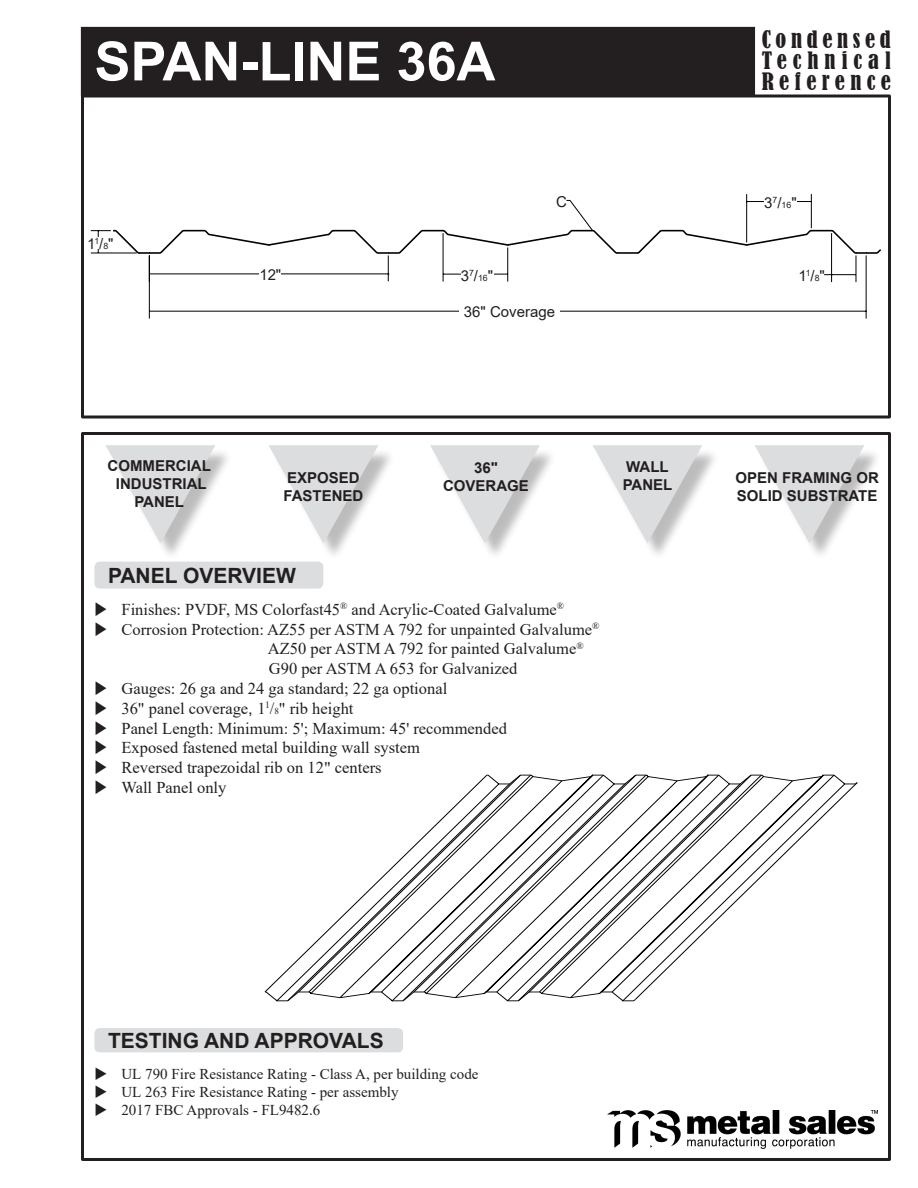
<style>
.page{position:relative;width:918px;height:1188px;background:#fff}
.page>*{position:absolute;margin:0;border:0;box-sizing:border-box;transform-origin:0 0}
.PageMaker_Defaults{font:700 54px "Arial";color:#fff}
.t1{font:condensed 22.5px/21px "Bernard";letter-spacing:.24em;color:#231f20;text-align:justify}
.PageMaker_Defaults-2{font:700 21px "Arial";color:#231f20}
.PageMaker_Defaults-3{font:16.5px "Times New Roman";color:#231f20}
.PageMaker_Defaults-4{font:15px "Times New Roman";color:#231f20}
.PageMaker_Defaults-5{font:700 15px "Arial";color:#231f20}
.PageMaker_Defaults-6{font:15px "Arial";color:#231f20}
.s1{font-size:8.7px}
.s2{font-family:"Arial"}
.s3{font-size:9px}
</style>
<div class="page">
<div style="left:81px;top:94px;width:810px;height:324px;border:3px solid #231f20"></div>
<div style="left:81px;top:432px;width:810px;height:729px;border:3px solid #231f20"></div>
<div style="left:81px;top:27px;width:674px;height:69px;background:#231f20"></div>
<img style="left:608px;top:1111px;width:270px;height:37px">
<div style="left:434px;top:448px;width:123px;height:113px;background:#231f20;opacity:.3"></div>
<svg style="left:430px;top:445px;width:110px;height:98px"></svg>
<div style="left:272px;top:448px;width:123px;height:113px;background:#231f20;opacity:.3"></div>
<svg style="left:269px;top:445px;width:110px;height:98px"></svg>
<div style="left:596px;top:448px;width:123px;height:113px;background:#231f20;opacity:.3"></div>
<svg style="left:593px;top:445px;width:110px;height:98px"></svg>
<div style="left:758px;top:448px;width:123px;height:113px;background:#231f20;opacity:.3"></div>
<svg style="left:755px;top:445px;width:110px;height:98px"></svg>
<div style="left:109px;top:448px;width:123px;height:113px;background:#231f20;opacity:.3"></div>
<svg style="left:106px;top:445px;width:109px;height:98px"></svg>
<div style="left:94px;top:562px;width:229px;height:27px;background:#dcdddf;border-radius:5px"></div>
<div style="left:94px;top:1028px;width:309px;height:24px;background:#dcdddf;border-radius:5px"></div>
<svg style="left:90px;top:194px;width:777px;height:125px"></svg>
<svg style="left:104px;top:270px;width:5px;height:4px"></svg>
<div style="left:87px;top:237px;width:27px;height:12px;background:#fff"></div>
<div style="left:259px;top:266px;width:22px;height:17px;background:#fff"></div>
<div style="left:461px;top:265px;width:32px;height:20px;background:#fff"></div>
<div style="left:459px;top:305px;width:101px;height:14px;background:#fff"></div>
<div style="left:764px;top:194px;width:33px;height:17px;background:#fff"></div>
<svg style="left:264px;top:991px;width:370px;height:11px"></svg>
<svg style="left:265px;top:775px;width:591px;height:226px"></svg>
<svg style="left:486px;top:774px;width:372px;height:11px"></svg>
<p class="PageMaker_Defaults" style="left:94px;top:23px;width:403px">SPAN-LINE 36A</p>
<p class="PageMaker_Defaults-6" style="left:87px;top:233px;width:28px">1<sup>1</sup>/<span class="s1">8</span>"</p>
<p class="PageMaker_Defaults-6" style="left:556px;top:191px;width:12px">C</p>
<h2 class="t1" style="left:762px;top:29px;width:131px">Condensed Technical Reference</h2>
<p class="PageMaker_Defaults-6" style="left:764px;top:192px;width:34px">3<sup>7</sup>/<span class="s1">16</span>"</p>
<p class="PageMaker_Defaults-6" style="left:259px;top:264px;width:23px">12"</p>
<p class="PageMaker_Defaults-6" style="left:461px;top:265px;width:34px">3<sup>7</sup>/<span class="s1">16</span>"</p>
<p class="PageMaker_Defaults-6" style="left:799px;top:265px;width:28px">1<sup>1</sup>/<span class="s1">8</span>"</p>
<p class="PageMaker_Defaults-6" style="left:464px;top:302px;width:93px">36" Coverage</p>
<p class="PageMaker_Defaults-5" style="left:108px;top:455px;width:105px">COMMERCIAL</p>
<p class="PageMaker_Defaults-5" style="left:116px;top:473px;width:92px">INDUSTRIAL</p>
<p class="PageMaker_Defaults-5" style="left:134px;top:491px;width:51px">PANEL</p>
<p class="PageMaker_Defaults-5" style="left:287px;top:468px;width:74px">EXPOSED</p>
<p class="PageMaker_Defaults-5" style="left:283px;top:486px;width:82px">FASTENED</p>
<p class="PageMaker_Defaults-2" style="left:108px;top:561px;width:189px">PANEL OVERVIEW</p>
<p class="PageMaker_Defaults-5" style="left:474px;top:457px;width:25px">36"</p>
<p class="PageMaker_Defaults-5" style="left:443px;top:475px;width:87px">COVERAGE</p>
<p class="PageMaker_Defaults-3" style="left:94px;top:598px;width:471px">◆ Finishes: PVDF, MS Colorfast45<sup>®</sup> and Acrylic-Coated Galvalume<sup>®</sup></p>
<p class="PageMaker_Defaults-3" style="left:94px;top:617px;width:506px">◆ Corrosion Protection: AZ55 per ASTM A 792 for unpainted Galvalume<sup>®</sup></p>
<p class="PageMaker_Defaults-3" style="left:268px;top:637px;width:317px">AZ50 per ASTM A 792 for painted Galvalume<sup>®</sup></p>
<p class="PageMaker_Defaults-3" style="left:269px;top:657px;width:250px">G90 per ASTM A 653 for Galvanized</p>
<p class="PageMaker_Defaults-3" style="left:94px;top:677px;width:354px">◆ Gauges: 26 ga and 24 ga standard; 22 ga optional</p>
<p class="PageMaker_Defaults-3" style="left:94px;top:697px;width:261px">◆ 36" panel coverage<span class="s2">,</span> 1<sup>1</sup>/<span class="s3">8</span>" rib height</p>
<p class="PageMaker_Defaults-3" style="left:94px;top:716px;width:414px">◆ Panel Length: Minimum: 5'; Maximum: 45' recommended</p>
<p class="PageMaker_Defaults-3" style="left:94px;top:736px;width:327px">◆ Exposed fastened metal building wall system</p>
<p class="PageMaker_Defaults-3" style="left:94px;top:756px;width:289px">◆ Reversed trapezoidal rib on 12" centers</p>
<p class="PageMaker_Defaults-3" style="left:94px;top:776px;width:134px">◆ Wall Panel only</p>
<p class="PageMaker_Defaults-5" style="left:626px;top:456px;width:44px">WALL</p>
<p class="PageMaker_Defaults-5" style="left:623px;top:474px;width:51px">PANEL</p>
<p class="PageMaker_Defaults-5" style="left:736px;top:467px;width:145px">OPEN FRAMING OR</p>
<p class="PageMaker_Defaults-5" style="left:737px;top:485px;width:142px">SOLID SUBSTRATE</p>
<p class="PageMaker_Defaults-2" style="left:108px;top:1026px;width:277px">TESTING AND APPROVALS</p>
<p class="PageMaker_Defaults-4" style="left:94px;top:1064px;width:386px">◆ UL 790 Fire Resistance Rating - Class A, per building code</p>
<p class="PageMaker_Defaults-4" style="left:94px;top:1082px;width:306px">◆ UL 263 Fire Resistance Rating - per assembly</p>
<p class="PageMaker_Defaults-4" style="left:94px;top:1100px;width:227px">◆ 2017 FBC Approvals - FL9482.6</p>
</div>
